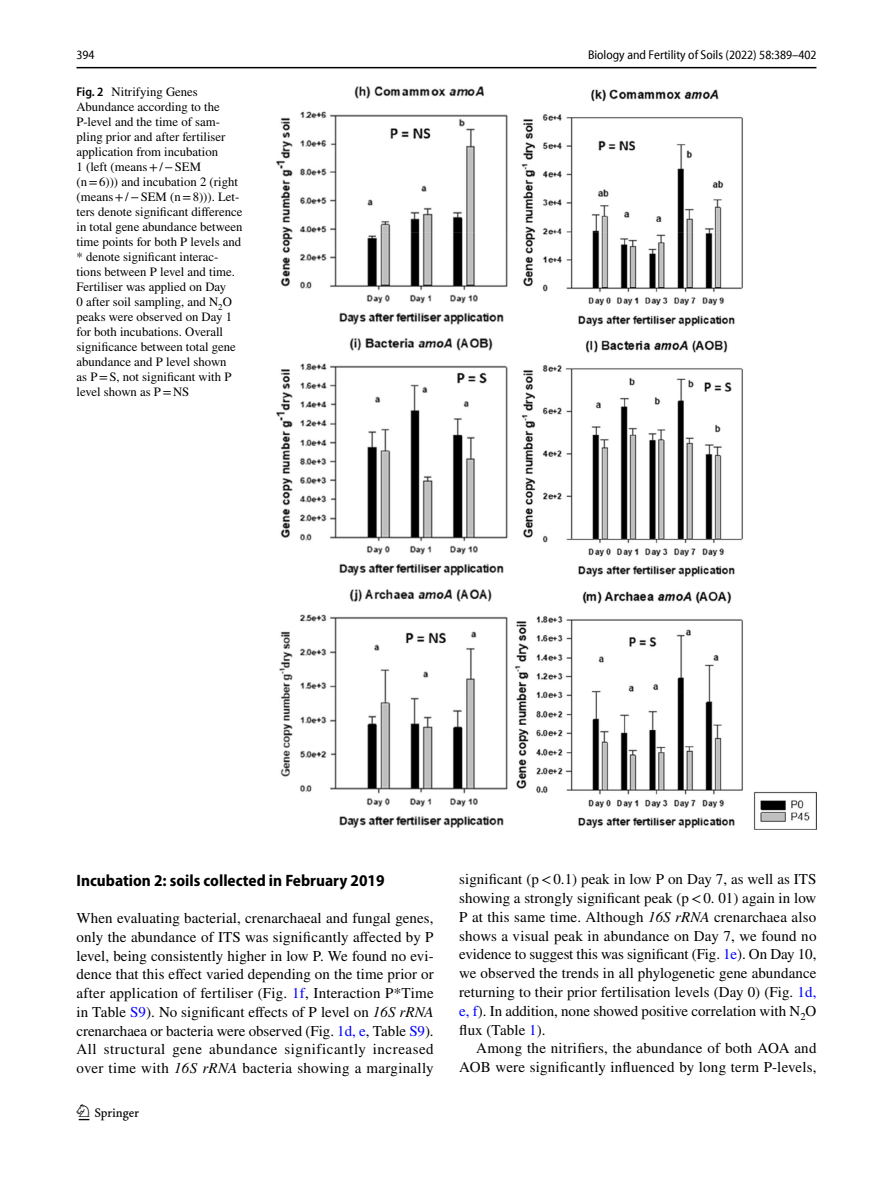
<style>
.page{position:relative;width:893px;height:1187px;background:#fff}
.page>*{position:absolute;margin:0;border:0;box-sizing:border-box;transform-origin:0 0}
.t1{font:22.5px "Springnew Regular 2";color:#000}
.t2{font:700 semi-condensed 16.5px "Myriad Pro";color:#000}
.t3{font:15px/18.8px "STIX";letter-spacing:.015em;color:#000;text-align:justify}
.t4{font:12.75px/15px "STIX";color:#000}
.t5{font:semi-condensed 12.75px "Myriad Pro Unic";color:#000}
.s1{font-family:"Myriad Pro";font-weight:600;font-stretch:semi-condensed}
.s2{color:#00f}
.s3{font-style:italic}
</style>
<div class="page">
<hr style="left:77px;top:67px;width:739px;height:1px;background:#000">
<img style="left:276px;top:87px;width:540px;height:742px">
<p class="t5" style="left:77px;top:50px;width:20px">394</p>
<p class="t5" style="left:588px;top:50px;width:230px">Biology and Fertility of Soils (2022) 58:389–402</p>
<p class="t4" style="left:77px;top:85px;width:167px"><span class="s1">Fig. 2</span> Nitrifying Genes<br>Abundance according to the<br>P-level and the time of sam&shy;pling prior and after fertiliser application from incubation<br>1 (left (means+/−SEM (n=6))) and incubation 2 (right (means+/−SEM (n=8))). Let&shy;ters denote significant difference in total gene abundance between time points for both P levels and * denote significant interac&shy;tions between P level and time.<br>Fertiliser was applied on Day<br>0 after soil sampling, and N<sub>2</sub>O peaks were observed on Day 1 for both incubations. Overall significance between total gene abundance and P level shown<br>as P=S, not significant with P level shown as P=NS</p>
<p class="t2" style="left:77px;top:870px;width:309px">Incubation 2: soils collected in February 2019</p>
<p class="t3" style="left:77px;top:909px;width:359px">When evaluating bacterial, crenarchaeal and fungal genes, only the abundance of ITS was significantly affected by P level, being consistently higher in low P. We found no evi&shy;dence that this effect varied depending on the time prior or after application of fertiliser (Fig. <span class="s2">1f</span>, Interaction P*Time in Table <span class="s2">S9</span>). No significant effects of P level on <span class="s3">16S rRNA </span>crenarchaea or bacteria were observed (Fig. <span class="s2">1d, e</span>, Table <span class="s2">S9</span>).<br>All structural gene abundance significantly increased over time with <span class="s3">16S rRNA</span> bacteria showing a marginally</p>
<h1 class="t1" style="left:79px;top:1104px;width:62px">1 3</h1>
<p class="t3" style="left:459px;top:871px;width:359px">significant (p&lt;0.1) peak in low P on Day 7, as well as ITS showing a strongly significant peak (p&lt;0. 01) again in low P at this same time. Although <span class="s3">16S rRNA</span> crenarchaea also shows a visual peak in abundance on Day 7, we found no evidence to suggest this was significant (Fig. <span class="s2">1e</span>). On Day 10, we observed the trends in all phylogenetic gene abundance returning to their prior fertilisation levels (Day 0) (Fig. <span class="s2">1d, e, f</span>). In addition, none showed positive correlation with N<sub>2</sub>O flux (Table <span class="s2">1</span>).</p>
<p class="t3" style="left:459px;top:1039px;width:359px;text-align:right">Among the nitrifiers, the abundance of both AOA and<br>AOB were significantly influenced by long term P-levels,</p>
</div>
